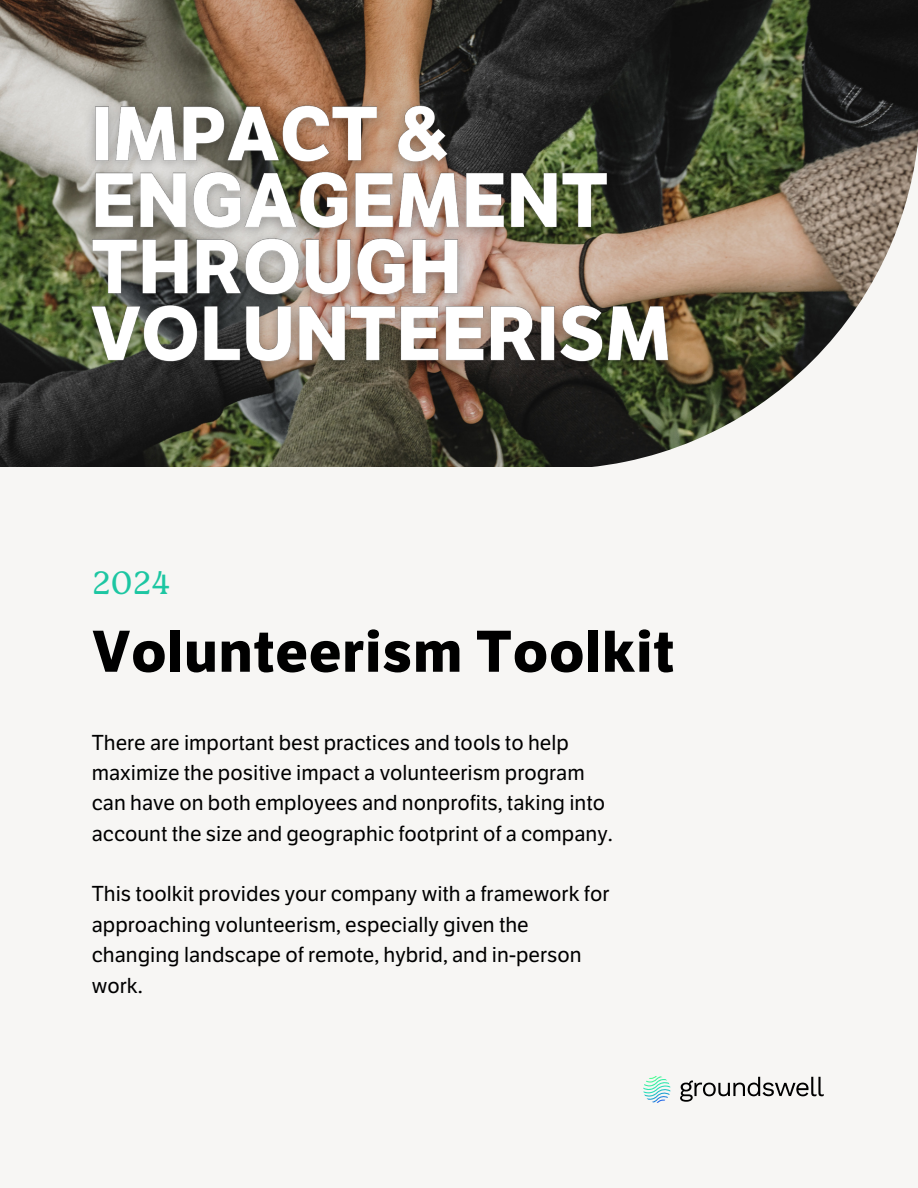
<style>
.page{position:relative;width:918px;height:1188px;background:#f7f6f4}
.page>*{position:absolute;margin:0;border:0;box-sizing:border-box;transform-origin:0 0}
.t1{font:700 57px "LFT Etica";letter-spacing:.02em;color:#000}
.t2{font:500 31.5px "P22 Mackinac Pro";color:#1dc6a2}
.t3{font:21px/30.3px "LFT Etica";color:#000}
</style>
<div class="page">
<img style="left:0;top:0;width:918px;height:467px">
<svg style="left:551px;top:100px;width:367px;height:367px"></svg>
<img style="left:74px;top:89px;width:613px;height:293px">
<svg style="left:643px;top:1076px;width:27px;height:27px"></svg>
<svg style="left:680px;top:1077px;width:144px;height:25px"></svg>
<h3 class="t2" style="left:92px;top:569px;width:80px">2024</h3>
<p class="t1" style="left:92px;top:619px;width:583px">Volunteerism Toolkit</p>
<h2 class="t3" style="left:92px;top:727px;width:523px">There are important best practices and tools to help maximize the positive impact a volunteerism program can have on both employees and nonprofits, taking into account the size and geographic footprint of a company.</h2>
<p class="t3" style="left:92px;top:879px;width:519px">This toolkit provides your company with a framework for approaching volunteerism, especially given the changing landscape of remote, hybrid, and in-person work.</p>
</div>
